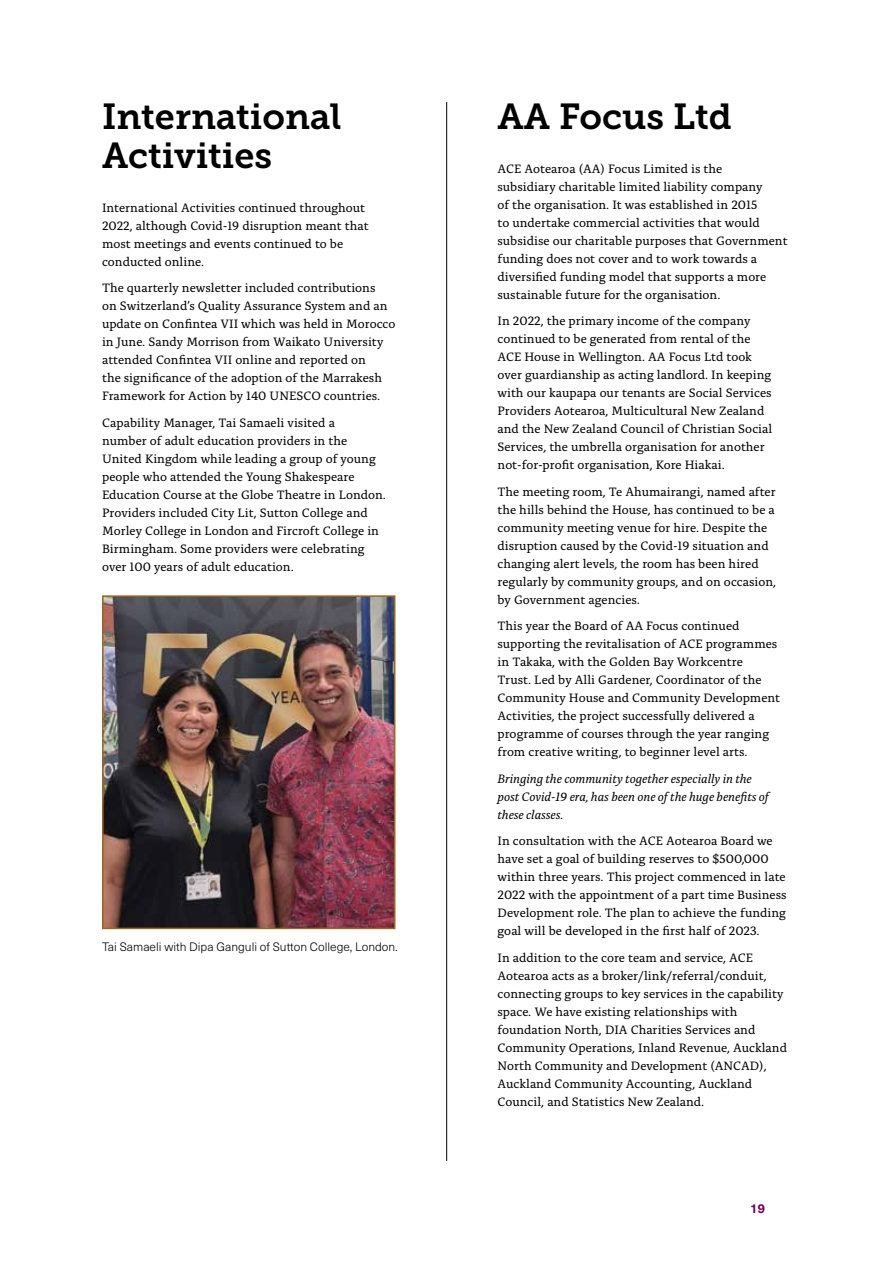
<style>
.page{position:relative;width:893px;height:1263px;background:#fff}
.page>*{position:absolute;margin:0;border:0;box-sizing:border-box;transform-origin:0 0}
.t1{font:36px/39px "Museo Slab 700";color:#000}
.t2{font:12.75px/18px "Alda OTCEV";color:#000}
.t3{font:italic 12.75px/18px "Alda OTCEV";color:#000}
.t4{font:700 12.75px "Neue Haas Unica W1 G";color:#74005f}
.t5{font:300 12px "Neue Haas Unica W1 G";color:#000}
</style>
<div class="page">
<hr style="left:446px;top:102px;width:1px;height:1059px;background:#000">
<img style="left:105px;top:598px;width:287px;height:328px">
<div style="left:102px;top:595px;width:293px;height:334px;border:2px solid #9a681c"></div>
<h1 class="t1" style="left:102px;top:97px;width:241px">International<br>Activities</h1>
<p class="t2" style="left:102px;top:197px;width:268px">International Activities continued throughout 2022, although Covid-19 disruption meant that most meetings and events continued to be conducted online.</p>
<p class="t2" style="left:102px;top:278px;width:295px">The quarterly newsletter included contributions<br>on Switzerland’s Quality Assurance System and an update on Confintea VII which was held in Morocco in June. Sandy Morrison from Waikato University attended Confintea VII online and reported on<br>the significance of the adoption of the Marrakesh Framework for Action by 140 UNESCO countries.</p>
<p class="t2" style="left:102px;top:412px;width:285px">Capability Manager, Tai Samaeli visited a<br>number of adult education providers in the United Kingdom while leading a group of young people who attended the Young Shakespeare Education Course at the Globe Theatre in London.<br>Providers included City Lit, Sutton College and Morley College in London and Fircroft College in Birmingham. Some providers were celebrating over 100 years of adult education.</p>
<p class="t5" style="left:102px;top:938px;width:297px">Tai Samaeli with Dipa Ganguli of Sutton College, London.</p>
<h1 class="t1" style="left:497px;top:97px;width:236px">AA Focus Ltd</h1>
<p class="t2" style="left:497px;top:158px;width:292px">ACE Aotearoa (AA) Focus Limited is the<br>subsidiary charitable limited liability company<br>of the organisation. It was established in 2015<br>to undertake commercial activities that would subsidise our charitable purposes that Government funding does not cover and to work towards a diversified funding model that supports a more sustainable future for the organisation.</p>
<p class="t2" style="left:497px;top:311px;width:276px">In 2022, the primary income of the company continued to be generated from rental of the ACE House in Wellington. AA Focus Ltd took over guardianship as acting landlord. In keeping with our kaupapa our tenants are Social Services Providers Aotearoa, Multicultural New Zealand and the New Zealand Council of Christian Social Services, the umbrella organisation for another not-for-profit organisation, Kore Hiakai.</p>
<p class="t2" style="left:497px;top:481px;width:280px">The meeting room, Te Ahumairangi, named after the hills behind the House, has continued to be a community meeting venue for hire. Despite the disruption caused by the Covid-19 situation and changing alert levels, the room has been hired regularly by community groups, and on occasion, by Government agencies.</p>
<p class="t2" style="left:497px;top:616px;width:284px">This year the Board of AA Focus continued supporting the revitalisation of ACE programmes in Takaka, with the Golden Bay Workcentre<br>Trust. Led by Alli Gardener, Coordinator of the Community House and Community Development Activities, the project successfully delivered a programme of courses through the year ranging from creative writing, to beginner level arts.</p>
<p class="t3" style="left:497px;top:768px;width:273px">Bringing the community together especially in the post Covid-19 era, has been one of the huge benefits of these classes.</p>
<p class="t2" style="left:497px;top:831px;width:290px">In consultation with the ACE Aotearoa Board we have set a goal of building reserves to $500,000 within three years. This project commenced in late 2022 with the appointment of a part time Business Development role. The plan to achieve the funding goal will be developed in the first half of 2023.</p>
<p class="t2" style="left:497px;top:947px;width:291px">In addition to the core team and service, ACE Aotearoa acts as a broker/link/referral/conduit, connecting groups to key services in the capability space. We have existing relationships with foundation North, DIA Charities Services and Community Operations, Inland Revenue, Auckland North Community and Development (ANCAD), Auckland Community Accounting, Auckland Council, and Statistics New Zealand.</p>
<p class="t4" style="left:750px;top:1199px;width:17px">19</p>
</div>
